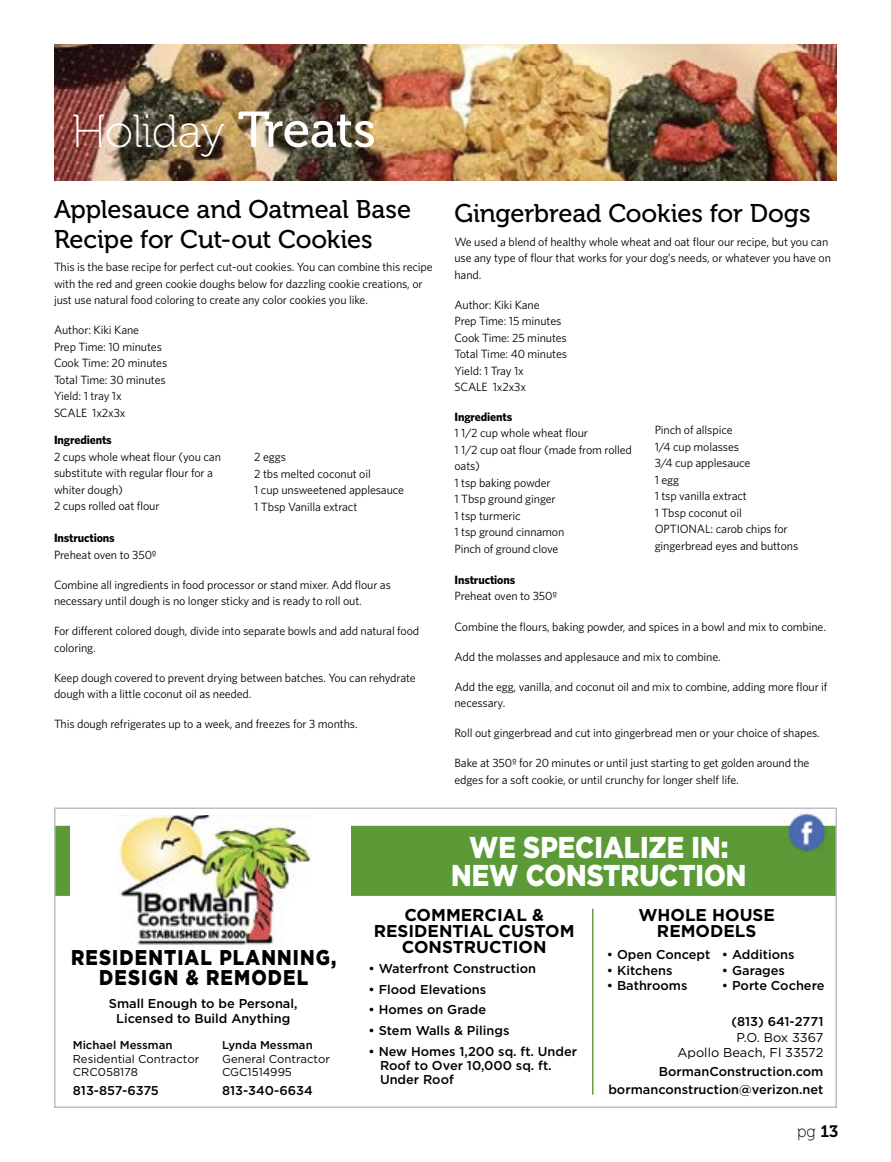
<style>
.page{position:relative;width:891px;height:1162px;background:#fff}
.page>*{position:absolute;margin:0;border:0;box-sizing:border-box;transform-origin:0 0}
.t1{font:46.35px "Museo 100";letter-spacing:-.02em;color:#fff}
.t2{font:900 30.15px/28.3px "Gotham";color:#fff;text-align:center;scale:.87 1}
.t3{font:25.5px/30px "Museo 500";letter-spacing:-.01em;color:#000}
.t4{font:900 21.3px/20px "Gotham";letter-spacing:.06em;color:#000;text-align:center;scale:.87 1}
.t5{font:700 17.1px/15.6px "Gotham";color:#000;text-align:center}
.t6{font:16.5px "Museo 100";color:#000}
.t7{font:500 12.75px/14.2px "Gotham";color:#000;text-align:center}
.t8{font:12.75px/15.3px "Gotham";color:#000;text-align:right}
.t9{font:12px/16.5px "Whitney HTF";letter-spacing:-.01em;color:#000}
.t10{font:700 12px "Whitney HTF";letter-spacing:-.01em;color:#000}
.t11{font:11.4px/13.6px "Gotham";color:#000}
.t12{font:500 11.4px "Gotham";color:#000}
.s1{font-family:"Museo 500";font-size:50.1px}
.s2{font-family:"Museo 700"}
</style>
<div class="page">
<img style="left:54px;top:44px;width:783px;height:137px">
<div style="left:57px;top:825px;width:777px;height:71px;background:#5b9a37"></div>
<div style="left:70px;top:820px;width:281px;height:117px;background:#fff"></div>
<img style="left:783px;top:812px;width:45px;height:43px">
<img style="left:118px;top:815px;width:193px;height:131px">
<hr style="left:592px;top:909px;width:1px;height:185px;background:#5b9a37">
<div style="left:54px;top:807px;width:783px;height:301px;border:2px solid #bcbec0"></div>
<h1 class="t1" style="left:72px;top:106px;width:306px">Holiday <span class="s1">Treats</span></h1>
<h3 class="t3" style="left:54px;top:195px;width:359px">Applesauce and Oatmeal Base<br>Recipe for Cut-out Cookies</h3>
<p class="t9" style="left:54px;top:259px;width:380px">This is the base recipe for perfect cut-out cookies. You can combine this recipe with the red and green cookie doughs below for dazzling cookie creations, or just use natural food coloring to create any color cookies you like.</p>
<p class="t9" style="left:54px;top:322px;width:115px">Author: Kiki Kane<br>Prep Time: 10 minutes<br>Cook Time: 20 minutes<br>Total Time: 30 minutes<br>Yield: 1 tray 1x<br>SCALE 1x2x3x</p>
<p class="t10" style="left:54px;top:432px;width:59px">Ingredients</p>
<p class="t9" style="left:54px;top:448px;width:168px">2 cups whole wheat flour (you can substitute with regular flour for a whiter dough)<br>2 cups rolled oat flour</p>
<p class="t9" style="left:254px;top:449px;width:151px">2 eggs<br>2 tbs melted coconut oil<br>1 cup unsweetened applesauce<br>1 Tbsp Vanilla extract</p>
<p class="t10" style="left:54px;top:531px;width:62px">Instructions</p>
<p class="t9" style="left:54px;top:546px;width:104px">Preheat oven to 350º</p>
<p class="t9" style="left:54px;top:576px;width:338px">Combine all ingredients in food processor or stand mixer. Add flour as necessary until dough is no longer sticky and is ready to roll out.</p>
<p class="t9" style="left:54px;top:623px;width:367px">For different colored dough, divide into separate bowls and add natural food coloring.</p>
<p class="t9" style="left:54px;top:669px;width:363px">Keep dough covered to prevent drying between batches. You can rehydrate dough with a little coconut oil as needed.</p>
<p class="t9" style="left:54px;top:716px;width:305px">This dough refrigerates up to a week, and freezes for 3 months.</p>
<h3 class="t3" style="left:454px;top:199px;width:358px">Gingerbread Cookies for Dogs</h3>
<p class="t9" style="left:454px;top:233px;width:378px">We used a blend of healthy whole wheat and oat flour our recipe, but you can use any type of flour that works for your dog’s needs, or whatever you have on hand.</p>
<p class="t9" style="left:454px;top:296px;width:114px">Author: Kiki Kane<br>Prep Time: 15 minutes<br>Cook Time: 25 minutes<br>Total Time: 40 minutes<br>Yield: 1 Tray 1x<br>SCALE 1x2x3x</p>
<p class="t10" style="left:454px;top:409px;width:59px">Ingredients</p>
<p class="t9" style="left:454px;top:424px;width:179px">1 1/2 cup whole wheat flour<br>1 1/2 cup oat flour (made from rolled oats)<br>1 tsp baking powder<br>1 Tbsp ground ginger<br>1 tsp turmeric<br>1 tsp ground cinnamon<br>Pinch of ground clove</p>
<p class="t9" style="left:655px;top:422px;width:145px">Pinch of allspice<br>1/4 cup molasses<br>3/4 cup applesauce<br>1 egg<br>1 tsp vanilla extract<br>1 Tbsp coconut oil<br>OPTIONAL: carob chips for gingerbread eyes and buttons</p>
<p class="t10" style="left:454px;top:572px;width:62px">Instructions</p>
<p class="t9" style="left:454px;top:588px;width:104px">Preheat oven to 350º</p>
<p class="t9" style="left:454px;top:618px;width:373px">Combine the flours, baking powder, and spices in a bowl and mix to combine.</p>
<p class="t9" style="left:454px;top:648px;width:268px">Add the molasses and applesauce and mix to combine.</p>
<p class="t9" style="left:454px;top:678px;width:375px">Add the egg, vanilla, and coconut oil and mix to combine, adding more flour if necessary.</p>
<p class="t9" style="left:454px;top:724px;width:367px">Roll out gingerbread and cut into gingerbread men or your choice of shapes.</p>
<p class="t9" style="left:454px;top:754px;width:356px">Bake at 350º for 20 minutes or until just starting to get golden around the edges for a soft cookie, or until crunchy for longer shelf life.</p>
<h3 class="t4" style="left:71px;top:946px;width:306px">RESIDENTIAL PLANNING,<br>DESIGN &amp; REMODEL</h3>
<p class="t7" style="left:109px;top:995px;width:190px;line-height:15.3px">Small Enough to be Personal,<br>Licensed to Build Anything</p>
<p class="t12" style="left:73px;top:1037px;width:101px">Michael Messman</p>
<p class="t11" style="left:73px;top:1051px;width:128px">Residential Contractor<br>CRC058178</p>
<p class="t7" style="left:73px;top:1083px;width:87px">813-857-6375</p>
<p class="t12" style="left:222px;top:1037px;width:92px">Lynda Messman</p>
<p class="t11" style="left:222px;top:1051px;width:109px">General Contractor<br>CGC1514995</p>
<p class="t7" style="left:222px;top:1083px;width:92px">813-340-6634</p>
<h2 class="t2" style="left:451px;top:832px;width:341px">WE SPECIALIZE IN:<br>NEW CONSTRUCTION</h2>
<h3 class="t5" style="left:638px;top:907px;width:138px">WHOLE HOUSE<br>REMODELS</h3>
<h3 class="t5" style="left:374px;top:907px;width:202px">COMMERCIAL &amp;<br>RESIDENTIAL CUSTOM<br>CONSTRUCTION</h3>
<p class="t7" style="left:722px;top:947px;width:74px">• Additions</p>
<p class="t7" style="left:722px;top:962px;width:65px">• Garages</p>
<p class="t7" style="left:722px;top:978px;width:104px">• Porte Cochere</p>
<p class="t7" style="left:607px;top:947px;width:105px">• Open Concept</p>
<p class="t7" style="left:607px;top:962px;width:67px">• Kitchens</p>
<p class="t7" style="left:607px;top:978px;width:82px">• Bathrooms</p>
<p class="t7" style="left:369px;top:961px;width:169px">• Waterfront Construction</p>
<p class="t7" style="left:369px;top:981px;width:119px">• Flood Elevations</p>
<p class="t7" style="left:369px;top:1002px;width:119px">• Homes on Grade</p>
<p class="t7" style="left:369px;top:1023px;width:142px">• Stem Walls &amp; Pilings</p>
<p class="t7" style="left:380px;top:1043px;width:199px;text-align:left;text-indent:-11px">• New Homes 1,200 sq. ft. Under<br>Roof to Over 10,000 sq. ft.<br>Under Roof</p>
<p class="t7" style="left:731px;top:1014px;width:93px">(813) 641-2771</p>
<p class="t8" style="left:677px;top:1029px;width:148px">P.O. Box 3367<br>Apollo Beach, Fl 33572</p>
<p class="t7" style="left:608px;top:1061px;width:217px;line-height:18.5px;text-align:right">BormanConstruction.com bormanconstruction@verizon.net</p>
<h3 class="t6" style="left:797px;top:1122px;width:43px">pg <span class="s2">13</span></h3>
</div>
